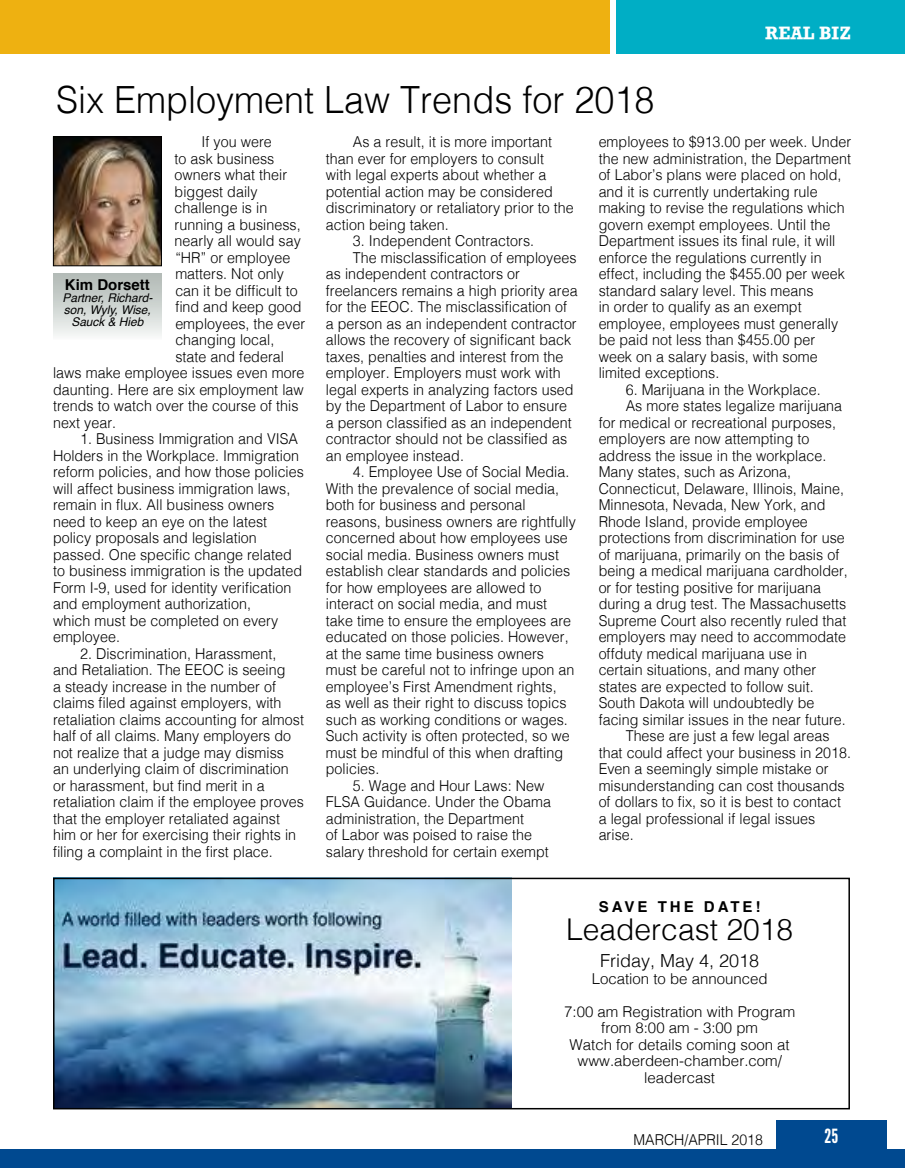
<style>
.page{position:relative;width:905px;height:1168px;background:#fff}
.page>*{position:absolute;margin:0;border:0;box-sizing:border-box;transform-origin:0 0}
.t1{font:300 37.5px "Helvetica";color:#000;scale:.96 1}
.t2{font:300 30px "Helvetica";color:#000}
.t3{font:19.5px "League Gothic";color:#fff}
.t4{font:300 18px "Helvetica";color:#000}
.t5{font:700 18px "Rockwell";color:#fff}
.t6{font:300 15px/16.5px "Helvetica";letter-spacing:.005em;color:#000;scale:.95 1}
.t7{font:300 15px/16.5px "Helvetica";letter-spacing:.005em;color:#000;text-align:center}
.t8{font:300 15px "Helvetica";letter-spacing:.005em;color:#000;scale:.94 1}
.t9{font:700 15px "Helvetica";letter-spacing:.2em;color:#000}
.t10{font:700 15px "Helvetica";color:#000}
.t11{font:italic 12px/12px "Helvetica";color:#000;text-align:center}
</style>
<div class="page">
<div style="left:775px;top:1120px;width:111px;height:48px;background:#004990"></div>
<div style="left:0;top:1149px;width:904px;height:19px;background:#004990"></div>
<div style="left:616px;top:0;width:288px;height:54px;background:#00aec5"></div>
<div style="left:0;top:0;width:609px;height:54px;background:#eeb111"></div>
<img style="left:55px;top:138px;width:105px;height:126px">
<div style="left:53px;top:136px;width:109px;height:130px;border:1px solid #000"></div>
<div style="left:53px;top:273px;width:109px;height:68px;background:linear-gradient(to bottom,#aeb6b2,#f6f8f7)"></div>
<img style="left:56px;top:881px;width:456px;height:225px">
<div style="left:53px;top:878px;width:796px;height:231px;border:2px solid #000"></div>
<h1 class="t1" style="left:56px;top:68px;width:625px">Six Employment Law Trends for 2018</h1>
<p class="t5" style="left:765px;top:22px;width:87px">REAL BIZ</p>
<p class="t6" style="left:201px;top:133px;width:75px">If you were</p>
<p class="t6" style="left:174px;top:149px;width:107px">to ask business</p>
<p class="t6" style="left:174px;top:166px;width:120px">owners what their</p>
<p class="t6" style="left:174px;top:182px;width:89px">biggest daily</p>
<p class="t6" style="left:174px;top:199px;width:99px">challenge is in</p>
<p class="t6" style="left:174px;top:215px;width:134px">running a business,</p>
<p class="t6" style="left:174px;top:232px;width:134px">nearly all would say</p>
<p class="t6" style="left:175px;top:248px;width:122px">“HR” or employee</p>
<p class="t6" style="left:175px;top:265px;width:116px">matters. Not only</p>
<p class="t6" style="left:175px;top:281px;width:130px">can it be difficult to</p>
<p class="t6" style="left:175px;top:298px;width:134px">find and keep good</p>
<p class="t6" style="left:175px;top:314px;width:138px">employees, the ever</p>
<p class="t6" style="left:175px;top:331px;width:106px">changing local,</p>
<p class="t6" style="left:175px;top:347px;width:116px">state and federal</p>
<p class="t6" style="left:53px;top:364px;width:266px">laws make employee issues even more</p>
<p class="t6" style="left:53px;top:380px;width:265px">daunting. Here are six employment law</p>
<p class="t6" style="left:53px;top:397px;width:260px">trends to watch over the course of this</p>
<p class="t6" style="left:53px;top:413px;width:68px">next year.</p>
<p class="t6" style="left:53px;top:430px;width:266px;text-indent:27px">1. Business Immigration and VISA Holders in the Workplace. Immigration reform policies, and how those policies will affect business immigration laws, remain in flux. All business owners need to keep an eye on the latest policy proposals and legislation passed. One specific change related to business immigration is the updated Form I-9, used for identity verification and employment authorization,<br>which must be completed on every employee.</p>
<p class="t6" style="left:53px;top:644px;width:266px;text-indent:27px">2. Discrimination, Harassment, and Retaliation. The EEOC is seeing<br>a steady increase in the number of claims filed against employers, with retaliation claims accounting for almost half of all claims. Many employers do not realize that a judge may dismiss<br>an underlying claim of discrimination or harassment, but find merit in a retaliation claim if the employee proves that the employer retaliated against him or her for exercising their rights in filing a complaint in the first place.</p>
<p class="t10" style="left:65px;top:273px;width:87px">Kim Dorsett</p>
<p class="t11" style="left:62px;top:292px;width:92px">Partner, Richard&shy;son, Wyly, Wise,<br>Sauck &amp; Hieb</p>
<p class="t6" style="left:326px;top:133px;width:262px;text-indent:27px">As a result, it is more important than ever for employers to consult<br>with legal experts about whether a potential action may be considered discriminatory or retaliatory prior to the action being taken.</p>
<p class="t6" style="left:353px;top:232px;width:192px">3. Independent Contractors.</p>
<p class="t6" style="left:353px;top:248px;width:237px">The misclassification of employees</p>
<p class="t6" style="left:326px;top:265px;width:206px">as independent contractors or</p>
<p class="t6" style="left:326px;top:281px;width:266px">freelancers remains a high priority area</p>
<p class="t6" style="left:326px;top:298px;width:255px">for the EEOC. The misclassification of</p>
<p class="t6" style="left:326px;top:314px;width:265px">a person as an independent contractor</p>
<p class="t6" style="left:326px;top:331px;width:260px">allows the recovery of significant back</p>
<p class="t6" style="left:326px;top:347px;width:251px">taxes, penalties and interest from the</p>
<p class="t6" style="left:326px;top:364px;width:249px">employer. Employers must work with</p>
<p class="t6" style="left:326px;top:380px;width:262px">legal experts in analyzing factors used</p>
<p class="t6" style="left:326px;top:397px;width:255px">by the Department of Labor to ensure</p>
<p class="t6" style="left:326px;top:413px;width:260px">a person classified as an independent</p>
<p class="t6" style="left:326px;top:430px;width:255px">contractor should not be classified as</p>
<p class="t6" style="left:326px;top:446px;width:147px">an employee instead.</p>
<p class="t6" style="left:326px;top:463px;width:265px;text-indent:27px">4. Employee Use of Social Media.<br>With the prevalence of social media, both for business and personal reasons, business owners are rightfully concerned about how employees use social media. Business owners must establish clear standards and policies for how employees are allowed to interact on social media, and must take time to ensure the employees are educated on those policies. However, at the same time business owners must be careful not to infringe upon an employee’s First Amendment rights,<br>as well as their right to discuss topics such as working conditions or wages.<br>Such activity is often protected, so we must be mindful of this when drafting policies.</p>
<p class="t6" style="left:326px;top:776px;width:238px;text-indent:27px">5. Wage and Hour Laws: New<br>FLSA Guidance. Under the Obama administration, the Department<br>of Labor was poised to raise the salary threshold for certain exempt</p>
<p class="t6" style="left:598px;top:133px;width:267px">employees to $913.00 per week. Under the new administration, the Department of Labor’s plans were placed on hold, and it is currently undertaking rule making to revise the regulations which govern exempt employees. Until the Department issues its final rule, it will enforce the regulations currently in effect, including the $455.00 per week standard salary level. This means<br>in order to qualify as an exempt employee, employees must generally be paid not less than $455.00 per week on a salary basis, with some limited exceptions.</p>
<p class="t6" style="left:625px;top:380px;width:207px">6. Marijuana in the Workplace.</p>
<p class="t6" style="left:625px;top:397px;width:229px">As more states legalize marijuana</p>
<p class="t6" style="left:598px;top:413px;width:251px">for medical or recreational purposes,</p>
<p class="t6" style="left:598px;top:430px;width:223px">employers are now attempting to</p>
<p class="t6" style="left:598px;top:446px;width:241px">address the issue in the workplace.</p>
<p class="t6" style="left:598px;top:463px;width:204px">Many states, such as Arizona,</p>
<p class="t6" style="left:598px;top:479px;width:260px">Connecticut, Delaware, Illinois, Maine,</p>
<p class="t6" style="left:598px;top:496px;width:240px">Minnesota, Nevada, New York, and</p>
<p class="t6" style="left:598px;top:512px;width:222px">Rhode Island, provide employee</p>
<p class="t6" style="left:598px;top:529px;width:261px">protections from discrimination for use</p>
<p class="t6" style="left:598px;top:545px;width:255px">of marijuana, primarily on the basis of</p>
<p class="t6" style="left:598px;top:562px;width:264px">being a medical marijuana cardholder,</p>
<p class="t6" style="left:598px;top:578px;width:235px">or for testing positive for marijuana</p>
<p class="t6" style="left:598px;top:595px;width:262px">during a drug test. The Massachusetts</p>
<p class="t6" style="left:598px;top:611px;width:262px">Supreme Court also recently ruled that</p>
<p class="t6" style="left:598px;top:628px;width:262px">employers may need to accommodate</p>
<p class="t6" style="left:598px;top:644px;width:221px">offduty medical marijuana use in</p>
<p class="t6" style="left:598px;top:661px;width:230px">certain situations, and many other</p>
<p class="t6" style="left:598px;top:677px;width:228px">states are expected to follow suit.</p>
<p class="t6" style="left:598px;top:694px;width:228px">South Dakota will undoubtedly be</p>
<p class="t6" style="left:598px;top:710px;width:261px">facing similar issues in the near future.</p>
<p class="t6" style="left:625px;top:727px;width:216px">These are just a few legal areas</p>
<p class="t6" style="left:598px;top:743px;width:267px">that could affect your business in 2018.</p>
<p class="t6" style="left:598px;top:760px;width:244px">Even a seemingly simple mistake or</p>
<p class="t6" style="left:598px;top:776px;width:260px">misunderstanding can cost thousands</p>
<p class="t6" style="left:598px;top:793px;width:257px">of dollars to fix, so it is best to contact</p>
<p class="t6" style="left:598px;top:809px;width:229px">a legal professional if legal issues</p>
<p class="t6" style="left:598px;top:826px;width:38px">arise.</p>
<p class="t9" style="left:598px;top:894px;width:163px">SAVE THE DATE!</p>
<h2 class="t2" style="left:566px;top:904px;width:228px">Leadercast 2018</h2>
<p class="t4" style="left:600px;top:945px;width:161px">Friday, May 4, 2018</p>
<p class="t7" style="left:591px;top:969px;width:177px">Location to be announced</p>
<p class="t7" style="left:564px;top:1002px;width:232px">7:00 am Registration with Program from 8:00 am - 3:00 pm<br>Watch for details coming soon at www.aberdeen-chamber.com/ leadercast</p>
<p class="t8" style="left:633px;top:1127px;width:139px">MARCH/APRIL 2018</p>
<h3 class="t3" style="left:824px;top:1125px;width:15px">25</h3>
</div>
